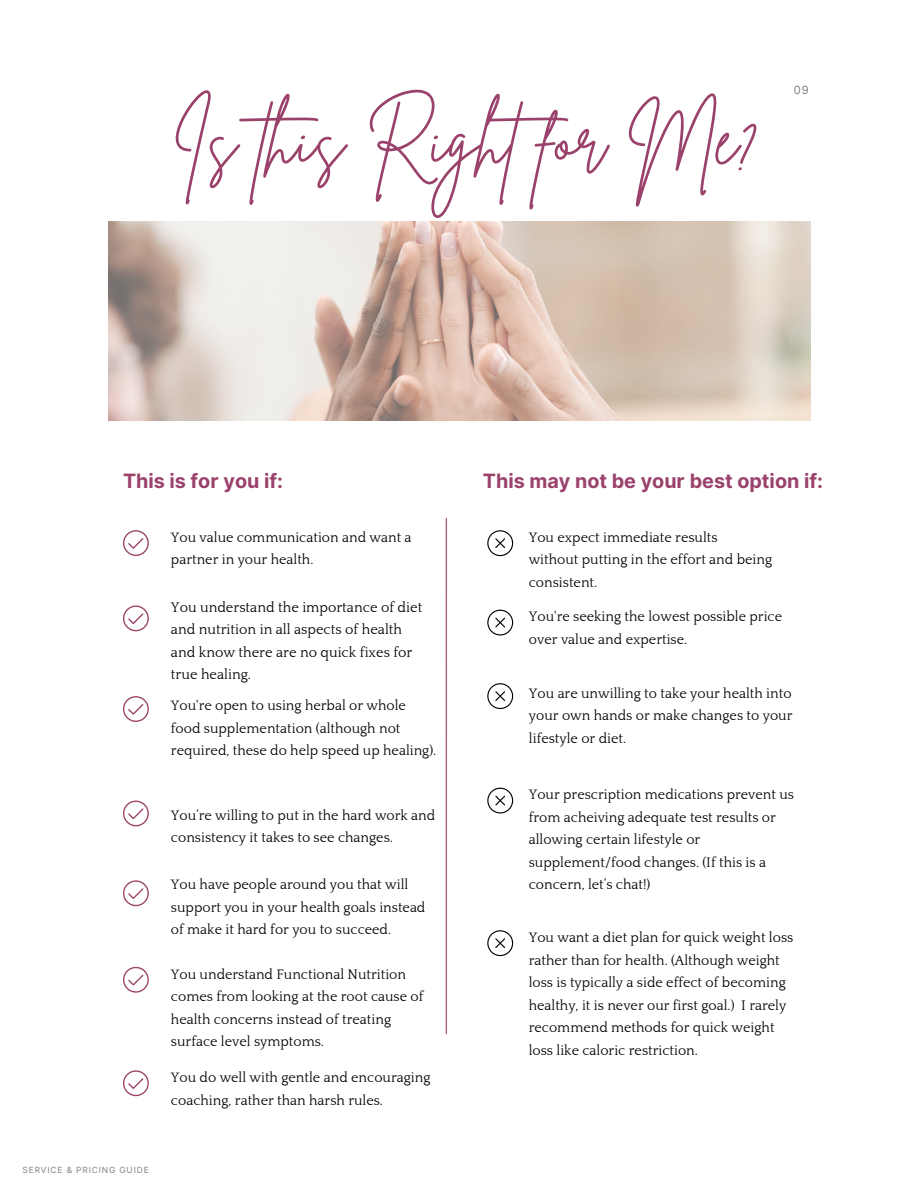
<style>
.page{position:relative;width:918px;height:1188px;background:#fff}
.page>*{position:absolute;margin:0;border:0;box-sizing:border-box;transform-origin:0 0}
.t1{font:70.5px "Brittany Signature";color:#9a426b}
.t2{font:700 19.8px "Inter";color:#9a426b}
.t3{font:14.4px/22.5px "Quattrocento";color:#000}
.t4{font:14.1px/22.5px "Quattrocento";color:#000}
.t5{font:11.25px "Inter";color:#7f7f7f}
.t6{font:8.4px "Inter";letter-spacing:.1em;color:#7f7f7f}
</style>
<div class="page">
<img style="left:108px;top:221px;width:702px;height:199px">
<svg style="left:487px;top:530px;width:26px;height:26px"></svg>
<svg style="left:487px;top:610px;width:26px;height:26px"></svg>
<svg style="left:123px;top:530px;width:26px;height:26px"></svg>
<svg style="left:123px;top:606px;width:26px;height:25px"></svg>
<svg style="left:123px;top:696px;width:26px;height:26px"></svg>
<svg style="left:123px;top:801px;width:26px;height:25px"></svg>
<svg style="left:123px;top:880px;width:26px;height:26px"></svg>
<svg style="left:123px;top:967px;width:26px;height:26px"></svg>
<svg style="left:487px;top:683px;width:26px;height:26px"></svg>
<svg style="left:487px;top:788px;width:26px;height:26px"></svg>
<hr style="left:446px;top:518px;width:1px;height:516px;background:#9a426b">
<svg style="left:123px;top:1070px;width:26px;height:26px"></svg>
<svg style="left:487px;top:930px;width:26px;height:26px"></svg>
<p class="t1" style="left:172px;top:94px;width:589px">Is this Rightfor Me?</p>
<p class="t5" style="left:794px;top:83px;width:17px">09</p>
<p class="t2" style="left:123px;top:469px;width:161px">This is for you if:</p>
<p class="t2" style="left:483px;top:469px;width:341px">This may not be your best option if:</p>
<p class="t4" style="left:171px;top:527px;width:242px">You value communication and want a partner in your health.</p>
<p class="t3" style="left:171px;top:596px;width:253px">You understand the importance of diet and nutrition in all aspects of health and know there are no quick fixes for true healing.</p>
<p class="t4" style="left:171px;top:695px;width:267px">You're open to using herbal or whole food supplementation (although not required, these do help speed up healing).</p>
<p class="t4" style="left:171px;top:804px;width:266px">You’re willing to put in the hard work and consistency it takes to see changes.</p>
<p class="t4" style="left:171px;top:874px;width:256px">You have people around you that will support you in your health goals instead of make it hard for you to succeed.</p>
<p class="t4" style="left:171px;top:963px;width:254px">You understand Functional Nutrition comes from looking at the root cause of health concerns instead of treating surface level symptoms.</p>
<p class="t4" style="left:171px;top:1067px;width:261px">You do well with gentle and encouraging coaching, rather than harsh rules.</p>
<p class="t6" style="left:23px;top:1165px;width:128px">SERVICE &amp; PRICING GUIDE</p>
<p class="t4" style="left:529px;top:527px;width:190px">You expect immediate results</p>
<p class="t4" style="left:529px;top:549px;width:245px">without putting in the effort and being consistent.</p>
<p class="t4" style="left:529px;top:606px;width:255px">You're seeking the lowest possible price over value and expertise.</p>
<p class="t4" style="left:529px;top:683px;width:265px;text-align:justify">You are unwilling to take your health into your own hands or make changes to your lifestyle or diet.</p>
<p class="t4" style="left:529px;top:784px;width:267px">Your prescription medications prevent us from acheiving adequate test results or allowing certain lifestyle or supplement/food changes. (If this is a concern, let’s chat!)</p>
<p class="t4" style="left:529px;top:927px;width:266px">You want a diet plan for quick weight loss rather than for health. (Although weight loss is typically a side effect of becoming healthy, it is never our first goal.) I rarely recommend methods for quick weight loss like caloric restriction.</p>
</div>
